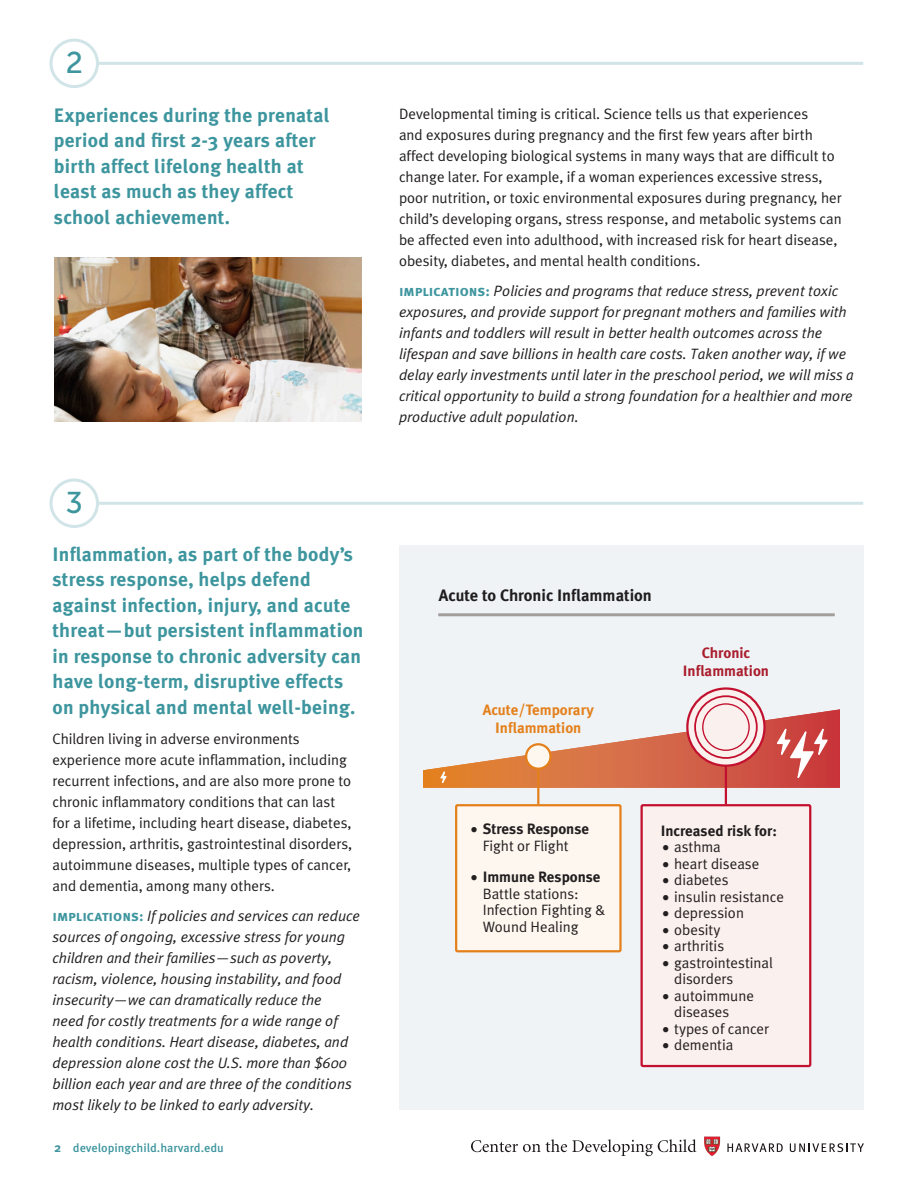
<style>
.page{position:relative;width:918px;height:1188px;background:#fff}
.page>*{position:absolute;margin:0;border:0;box-sizing:border-box;transform-origin:0 0}
.Step_Text{font:30px "Museo Sans 500";color:#3d959e}
.Step_Text-2{font:700 19.5px/25.5px "Meta Plus";letter-spacing:.015em;color:#3d959e}
.t1{font:700 16.5px "Meta Plus";color:#201d1e}
.Step_Text-3{font:italic 15px/21px "Meta Plus Normal";color:#201d1e}
.Step_Text-4{font:15px/21px "Meta Plus Normal";color:#201d1e}
.t2{font:15px/16.5px "Meta Plus Normal";color:#231f20}
.t3{font:700 15px/16.5px "Meta Plus";color:#231f20;text-align:center}
.t4{font:700 15px "Meta Plus";color:#e4801b}
.t5{font:700 15px/18px "Meta Plus";color:#aa1d2d;text-align:center}
.t6{font:700 15px "Meta Plus";color:#201d1e}
.sidebar1_text{font:500 12px "Meta Pro";color:#3d959e}
.s1{font-family:"Meta Plus Bold Caps";font-style:normal;color:#3d959e}
.s2{font-weight:700;font-size:12.75px}
.s3{font-family:"Skia";font-weight:400;font-size:18px}
.s4{font-family:"Meta Plus Normal";font-weight:400}
.s5{font-family:"Skia";font-size:18px}
.s6{font-family:"Meta Plus";font-weight:700;color:#201d1e}
</style>
<div class="page">
<div style="left:399px;top:546px;width:465px;height:564px;background:#eff3f6"></div>
<hr style="left:438px;top:613px;width:397px;height:3px;background:#a29d9d">
<svg style="left:423px;top:709px;width:417px;height:79px"></svg>
<hr style="left:537px;top:770px;width:2px;height:35px;background:#e4801b">
<svg style="left:526px;top:744px;width:25px;height:25px"></svg>
<div style="left:525px;top:743px;width:27px;height:27px;border:2px solid #e4801b;border-radius:50%"></div>
<div style="left:456px;top:805px;width:164px;height:146px;background:#fdf7ef;border-radius:2px"></div>
<div style="left:455px;top:804px;width:167px;height:148px;border:2px solid #e4801b;border-radius:2px"></div>
<div style="left:642px;top:805px;width:168px;height:261px;background:#faf0ed;border-radius:2px"></div>
<div style="left:641px;top:804px;width:170px;height:263px;border:2px solid #c3102f;border-radius:2px"></div>
<hr style="left:725px;top:766px;width:2px;height:39px;background:#c3102f">
<svg style="left:687px;top:689px;width:78px;height:77px"></svg>
<div style="left:686px;top:687px;width:80px;height:80px;border:2px solid #c3102f;border-radius:50%"></div>
<svg style="left:695px;top:696px;width:62px;height:62px"></svg>
<div style="left:694px;top:695px;width:64px;height:64px;border:2px solid #c3102f;border-radius:50%"></div>
<div style="left:703px;top:704px;width:46px;height:46px;background:#faf0ed;border-radius:50%"></div>
<div style="left:702px;top:703px;width:48px;height:48px;border:1px solid #c3102f;border-radius:50%"></div>
<svg style="left:704px;top:1137px;width:16px;height:19px"></svg>
<svg style="left:471px;top:1139px;width:225px;height:17px"></svg>
<svg style="left:727px;top:1143px;width:56px;height:9px"></svg>
<svg style="left:790px;top:1143px;width:74px;height:9px"></svg>
<img style="left:54px;top:258px;width:307px;height:164px">
<div style="left:50px;top:39px;width:49px;height:49px;border:3px solid #d1e4e7;border-radius:50%"></div>
<div style="left:50px;top:478px;width:49px;height:50px;border:3px solid #d1e4e7;border-radius:50%"></div>
<hr style="left:98px;top:62px;width:765px;height:3px;background:#d1e4e7">
<hr style="left:98px;top:502px;width:765px;height:3px;background:#d1e4e7">
<p class="Step_Text" style="left:66px;top:46px;width:19px">2</p>
<p class="Step_Text-2" style="left:54px;top:102px;width:277px">Experiences during the prenatal period and first 2-3 years after birth affect lifelong health at least as much as they affect school achievement.</p>
<p class="Step_Text-4" style="left:399px;top:103px;width:444px">Developmental timing is critical. Science tells us that experiences<br>and exposures during pregnancy and the first few years after birth affect developing biological systems in many ways that are difficult to change later. For example, if a woman experiences excessive stress, poor nutrition, or toxic environmental exposures during pregnancy, her child’s developing organs, stress response, and metabolic systems can be affected even into adulthood, with increased risk for heart disease, obesity, diabetes, and mental health conditions.</p>
<p class="Step_Text-3" style="left:399px;top:280px;width:456px"><span class="s1">implications:</span> Policies and programs that reduce stress, prevent toxic exposures, and provide support for pregnant mothers and families with infants and toddlers will result in better health outcomes across the lifespan and save billions in health care costs. Taken another way, if we delay early investments until later in the preschool period, we will miss a critical opportunity to build a strong foundation for a healthier and more productive adult population.</p>
<p class="Step_Text" style="left:66px;top:486px;width:19px">3</p>
<p class="Step_Text-2" style="left:52px;top:541px;width:313px">Inflammation, as part of the body’s stress response, helps defend against infection, injury, and acute threat—but persistent inflammation in response to chronic adversity can have long-term, disruptive effects on physical and mental well-being.</p>
<p class="Step_Text-4" style="left:52px;top:728px;width:301px">Children living in adverse environments experience more acute inflammation, including recurrent infections, and are also more prone to chronic inflammatory conditions that can last for a lifetime, including heart disease, diabetes, depression, arthritis, gastrointestinal disorders, autoimmune diseases, multiple types of cancer, and dementia, among many others.</p>
<p class="Step_Text-3" style="left:52px;top:905px;width:309px"><span class="s1">implications:</span> If policies and services can reduce sources of ongoing, excessive stress for young children and their families—such as poverty, racism, violence, housing instability, and food insecurity—we can dramatically reduce the<br>need for costly treatments for a wide range of health conditions. Heart disease, diabetes, and depression alone cost the U.S. more than $600 billion each year and are three of the conditions most likely to be linked to early adversity.</p>
<p class="sidebar1_text" style="left:54px;top:1139px;width:171px"><span class="s2">2</span> developingchild.harvard.edu</p>
<p class="t1" style="left:439px;top:586px;width:215px">Acute to Chronic Inflammation</p>
<p class="t4" style="left:483px;top:701px;width:113px">Acute/Temporary</p>
<p class="t4" style="left:495px;top:719px;width:88px">Inflammation</p>
<p class="t5" style="left:683px;top:644px;width:88px">Chronic<br>Inflammation</p>
<p class="t3" style="left:469px;top:821px;width:121px"><span class="s3">•</span> Stress Response<br><span class="s4">Fight or Flight</span></p>
<p class="t2" style="left:483px;top:869px;width:124px;text-indent:-14px"><span class="s5">•</span> <span class="s6">Immune Response<br></span>Battle stations:<br>Infection Fighting &amp;<br>Wound Healing</p>
<p class="t6" style="left:661px;top:822px;width:118px">Increased risk for:</p>
<p class="t2" style="left:661px;top:839px;width:62px"><span class="s5">•</span> asthma</p>
<p class="t2" style="left:661px;top:855px;width:100px"><span class="s5">•</span> heart disease</p>
<p class="t2" style="left:661px;top:872px;width:70px"><span class="s5">•</span> diabetes</p>
<p class="t2" style="left:661px;top:888px;width:125px"><span class="s5">•</span> insulin resistance</p>
<p class="t2" style="left:661px;top:905px;width:85px"><span class="s5">•</span> depression</p>
<p class="t2" style="left:661px;top:921px;width:61px"><span class="s5">•</span> obesity</p>
<p class="t2" style="left:661px;top:938px;width:65px"><span class="s5">•</span> arthritis</p>
<p class="t2" style="left:674px;top:954px;width:100px;text-indent:-14px"><span class="s5">•</span> gastrointestinal disorders</p>
<p class="t2" style="left:674px;top:987px;width:81px;text-indent:-14px"><span class="s5">•</span> autoimmune diseases</p>
<p class="t2" style="left:661px;top:1020px;width:110px"><span class="s5">•</span> types of cancer</p>
<p class="t2" style="left:661px;top:1037px;width:74px"><span class="s5">•</span> dementia</p>
</div>
